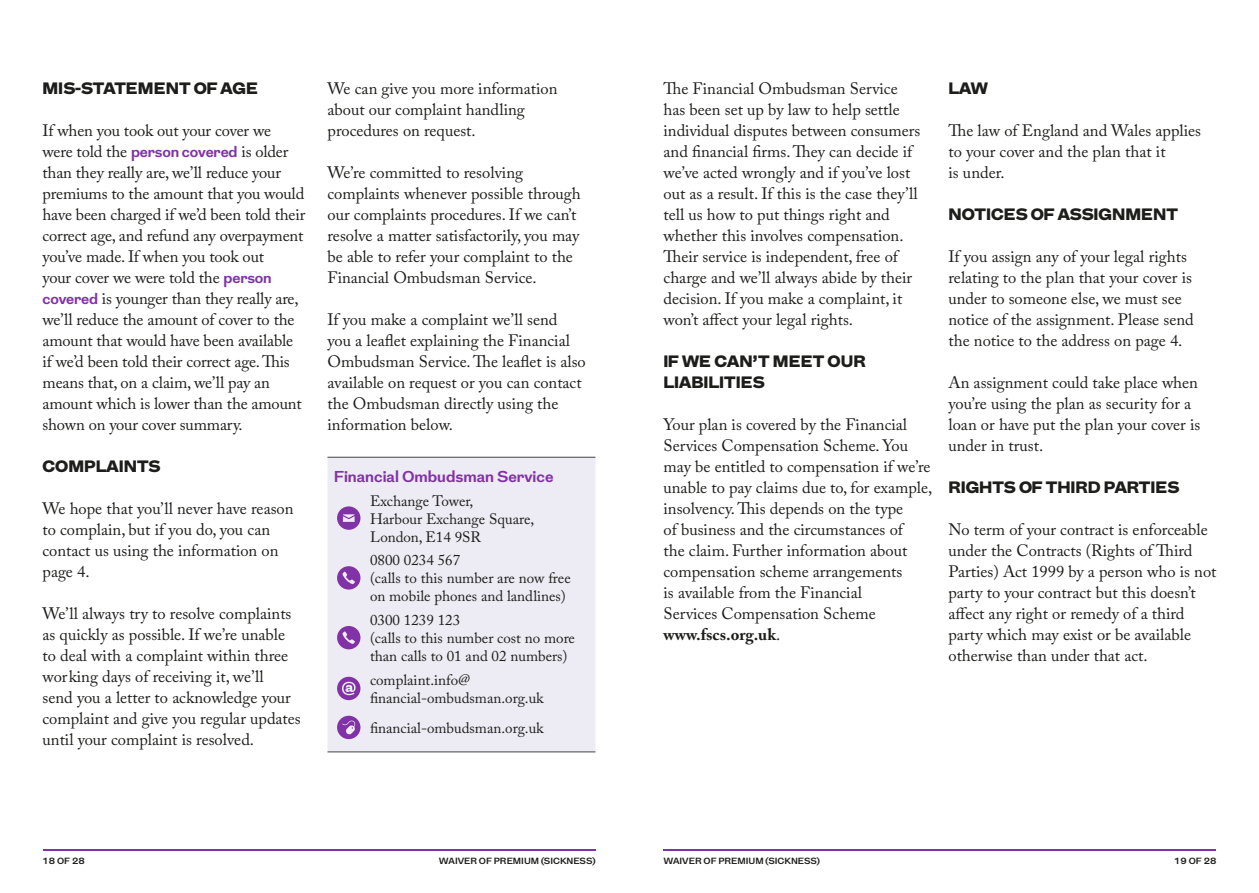
<style>
.page{position:relative;width:1259px;height:893px;background:#fff}
.page>*{position:absolute;margin:0;border:0;box-sizing:border-box;transform-origin:0 0}
.t1{font:16.5px/21px "Adobe Caslon Pro";color:#1d1d1b}
.t2{font:900 16.5px/21px "Grot";color:#1d1d1b}
.t3{font:700 15.75px "Grot";color:#8132a7}
.t4{font:15px/18px "Adobe Caslon Pro";color:#1d1d1b}
.t5{font:700 9px "Grot";color:#1d1d1b}
.s1{font-family:"Grot";font-weight:700;font-size:15px;color:#8132a7}
.s2{font-weight:700}
</style>
<div class="page">
<hr style="left:43px;top:849px;width:552px;height:1px;background:#8132a7">
<hr style="left:663px;top:849px;width:553px;height:1px;background:#8132a7">
<div style="left:328px;top:458px;width:267px;height:293px;background:#edebf3"></div>
<hr style="left:327px;top:457px;width:43px;height:1px;background:#575756">
<hr style="left:370px;top:457px;width:225px;height:1px;background:#575756">
<hr style="left:327px;top:751px;width:43px;height:1px;background:#575756">
<hr style="left:370px;top:751px;width:225px;height:1px;background:#575756">
<svg style="left:337px;top:506px;width:23px;height:24px"></svg>
<svg style="left:337px;top:566px;width:23px;height:24px"></svg>
<svg style="left:337px;top:626px;width:23px;height:23px"></svg>
<svg style="left:337px;top:677px;width:23px;height:23px"></svg>
<svg style="left:337px;top:716px;width:23px;height:23px"></svg>
<p class="t2" style="left:43px;top:79px;width:217px">MIS-STATEMENT OF AGE</p>
<p class="t1" style="left:43px;top:120px;width:264px">If when you took out your cover we were told the <span class="s1">person covered</span> is older than they really are, we’ll reduce your premiums to the amount that you would have been charged if we’d been told their correct age, and refund any overpayment you’ve made. If when you took out<br>your cover we were told the <span class="s1">person covered</span> is younger than they really are, we’ll reduce the amount of cover to the amount that would have been available if we’d been told their correct age. This means that, on a claim, we’ll pay an amount which is lower than the amount shown on your cover summary.</p>
<p class="t2" style="left:43px;top:457px;width:119px">COMPLAINTS</p>
<p class="t1" style="left:43px;top:498px;width:252px">We hope that you’ll never have reason to complain, but if you do, you can contact us using the information on page 4.</p>
<p class="t1" style="left:43px;top:603px;width:260px">We’ll always try to resolve complaints as quickly as possible. If we’re unable to deal with a complaint within three working days of receiving it, we’ll<br>send you a letter to acknowledge your complaint and give you regular updates until your complaint is resolved.</p>
<p class="t1" style="left:327px;top:78px;width:231px">We can give you more information about our complaint handling procedures on request.</p>
<p class="t1" style="left:327px;top:162px;width:255px">We’re committed to resolving complaints whenever possible through our complaints procedures. If we can’t resolve a matter satisfactorily, you may be able to refer your complaint to the Financial Ombudsman Service.</p>
<p class="t1" style="left:327px;top:309px;width:260px">If you make a complaint we’ll send<br>you a leaflet explaining the Financial Ombudsman Service. The leaflet is also available on request or you can contact the Ombudsman directly using the information below.</p>
<p class="t3" style="left:334px;top:465px;width:221px">Financial Ombudsman Service</p>
<p class="t4" style="left:370px;top:491px;width:166px">Exchange Tower,<br>Harbour Exchange Square,<br>London, E14 9SR</p>
<p class="t4" style="left:370px;top:551px;width:202px">0800 0234 567<br>(calls to this number are now free on mobile phones and landlines)</p>
<p class="t4" style="left:370px;top:611px;width:206px">0300 1239 123<br>(calls to this number cost no more than calls to 01 and 02 numbers)</p>
<p class="t4" style="left:370px;top:671px;width:175px">complaint.info@ financial-ombudsman.org.uk</p>
<p class="t4" style="left:370px;top:719px;width:175px">financial-ombudsman.org.uk</p>
<p class="t1" style="left:663px;top:77px;width:258px">The Financial Ombudsman Service has been set up by law to help settle individual disputes between consumers and financial firms. They can decide if we’ve acted wrongly and if you’ve lost out as a result. If this is the case they’ll tell us how to put things right and whether this involves compensation.<br>Their service is independent, free of charge and we’ll always abide by their decision. If you make a complaint, it won’t affect your legal rights.</p>
<p class="t2" style="left:663px;top:351px;width:204px">IF WE CAN’T MEET OUR<br>LIABILITIES</p>
<p class="t1" style="left:663px;top:414px;width:270px">Your plan is covered by the Financial Services Compensation Scheme. You may be entitled to compensation if we’re unable to pay claims due to, for example, insolvency. This depends on the type<br>of business and the circumstances of<br>the claim. Further information about compensation scheme arrangements<br>is available from the Financial<br>Services Compensation Scheme <span class="s2">www.fscs.org.uk</span>.</p>
<p class="t2" style="left:948px;top:79px;width:41px">LAW</p>
<p class="t1" style="left:948px;top:120px;width:254px">The law of England and Wales applies to your cover and the plan that it<br>is under.</p>
<p class="t2" style="left:948px;top:205px;width:231px">NOTICES OF ASSIGNMENT</p>
<p class="t1" style="left:948px;top:246px;width:247px">If you assign any of your legal rights relating to the plan that your cover is under to someone else, we must see notice of the assignment. Please send the notice to the address on page 4.</p>
<p class="t1" style="left:948px;top:372px;width:253px">An assignment could take place when you’re using the plan as security for a loan or have put the plan your cover is under in trust.</p>
<p class="t2" style="left:948px;top:478px;width:232px">RIGHTS OF THIRD PARTIES</p>
<p class="t1" style="left:948px;top:519px;width:269px">No term of your contract is enforceable under the Contracts (Rights of Third Parties) Act 1999 by a person who is not party to your contract but this doesn’t affect any right or remedy of a third party which may exist or be available otherwise than under that act.</p>
<p class="t5" style="left:43px;top:855px;width:44px">18 OF 28</p>
<p class="t5" style="left:439px;top:855px;width:158px">WAIVER OF PREMIUM (SICKNESS)</p>
<p class="t5" style="left:663px;top:855px;width:158px">WAIVER OF PREMIUM (SICKNESS)</p>
<p class="t5" style="left:1174px;top:855px;width:44px">19 OF 28</p>
</div>
